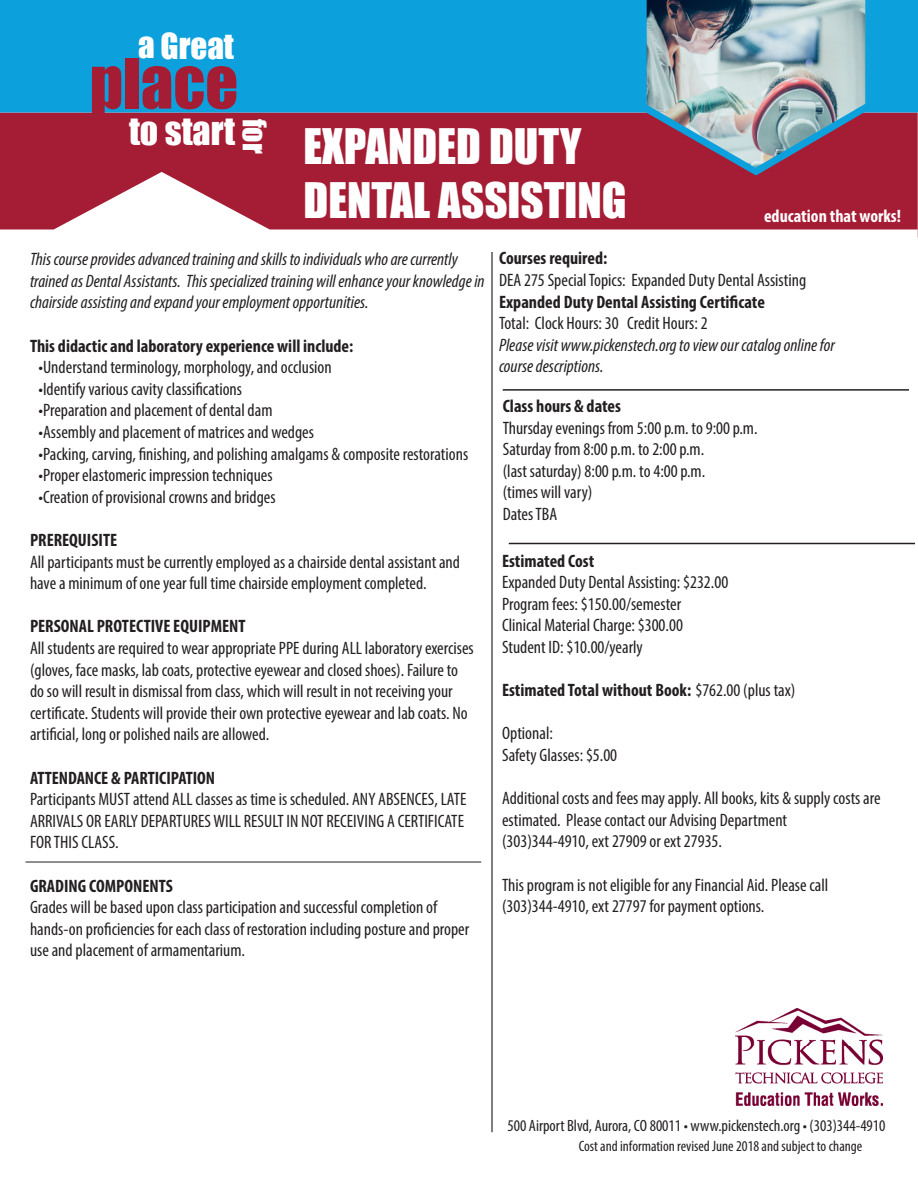
<style>
.page{position:relative;width:918px;height:1188px;background:#fff}
.page>*{position:absolute;margin:0;border:0;box-sizing:border-box;transform-origin:0 0}
.t1{font:64.5px "Impact";color:#a51d35}
.t2{font:45px "Impact";color:#fff}
.t3{font:36px "Impact";color:#fff}
.t4{font:33px "Impact";color:#fff}
.t5{font:30px "Impact";color:#fff}
.t6{font:condensed 18px/21.6px "Myriad Pro";color:#231f20}
.t7{font:italic condensed 18px/21.6px "Myriad Pro";color:#231f20}
.t8{font:700 condensed 18px "Myriad Pro";color:#231f20}
.t9{font:700 condensed 18px "Myriad Pro";color:#fff}
.t10{font:condensed 16.35px "Myriad Pro";color:#231f20}
.t11{font:condensed 15px "Myriad Pro";color:#231f20}
.s1{font-weight:400}
</style>
<div class="page">
<svg style="left:0;top:176px;width:918px;height:61px;fill:#a51d35"></svg>
<svg style="left:0;top:0;width:918px;height:176px;background:#44709e"></svg>
<img style="left:647px;top:0;width:218px;height:168px">
<hr style="left:26px;top:862px;width:455px;height:1px;background:#231f20">
<hr style="left:492px;top:252px;width:1px;height:880px;background:#000">
<hr style="left:503px;top:389px;width:406px;height:2px;background:#231f20">
<hr style="left:509px;top:543px;width:406px;height:1px;background:#231f20">
<img style="left:735px;top:1009px;width:147px;height:96px">
<p class="t4" style="left:138px;top:20px;width:97px">a Great</p>
<p class="t1" style="left:90px;top:33px;width:150px">place</p>
<p class="t3" style="left:129px;top:103px;width:108px">to start</p>
<p class="t5" style="left:278px;top:118px;width:36px;rotate:90deg">for</p>
<p class="t2" style="left:303px;top:112px;width:280px">EXPANDED DUTY</p>
<p class="t2" style="left:303px;top:166px;width:325px">DENTAL ASSISTING</p>
<p class="t9" style="left:764px;top:205px;width:138px">education that works!</p>
<p class="t7" style="left:30px;top:248px;width:456px">This course provides advanced training and skills to individuals who are currently trained as Dental Assistants. This specialized training will enhance your knowledge in chairside assisting and expand your employment opportunities.</p>
<p class="t8" style="left:30px;top:334px;width:325px">This didactic and laboratory experience will include:</p>
<p class="t6" style="left:38px;top:356px;width:295px">•Understand terminology, morphology, and occlusion</p>
<p class="t6" style="left:38px;top:378px;width:205px">•Identify various cavity classifications</p>
<p class="t6" style="left:38px;top:399px;width:236px">•Preparation and placement of dental dam</p>
<p class="t6" style="left:38px;top:421px;width:277px">•Assembly and placement of matrices and wedges</p>
<p class="t6" style="left:38px;top:443px;width:431px">•Packing, carving, finishing, and polishing amalgams &amp; composite restorations</p>
<p class="t6" style="left:38px;top:464px;width:236px">•Proper elastomeric impression techniques</p>
<p class="t6" style="left:38px;top:486px;width:239px">•Creation of provisional crowns and bridges</p>
<p class="t8" style="left:30px;top:529px;width:89px">PREREQUISITE</p>
<p class="t6" style="left:30px;top:551px;width:432px">All participants must be currently employed as a chairside dental assistant and have a minimum of one year full time chairside employment completed.</p>
<p class="t8" style="left:30px;top:615px;width:217px">PERSONAL PROTECTIVE EQUIPMENT</p>
<p class="t6" style="left:30px;top:637px;width:445px">All students are required to wear appropriate PPE during ALL laboratory exercises (gloves, face masks, lab coats, protective eyewear and closed shoes). Failure to do so will result in dismissal from class, which will result in not receiving your certificate. Students will provide their own protective eyewear and lab coats. No artificial, long or polished nails are allowed.</p>
<p class="t8" style="left:30px;top:766px;width:187px">ATTENDANCE &amp; PARTICIPATION</p>
<p class="t6" style="left:30px;top:788px;width:438px">Participants MUST attend ALL classes as time is scheduled. ANY ABSENCES, LATE<br>ARRIVALS OR EARLY DEPARTURES WILL RESULT IN NOT RECEIVING A CERTIFICATE<br>FOR THIS CLASS.</p>
<p class="t8" style="left:30px;top:874px;width:144px">GRADING COMPONENTS</p>
<p class="t6" style="left:30px;top:896px;width:409px">Grades will be based upon class participation and successful completion of</p>
<p class="t6" style="left:30px;top:918px;width:441px">hands-on proficiencies for each class of restoration including posture and proper use and placement of armamentarium.</p>
<p class="t8" style="left:499px;top:247px;width:110px">Courses required:</p>
<p class="t6" style="left:499px;top:269px;width:309px">DEA 275 Special Topics: Expanded Duty Dental Assisting</p>
<p class="t8" style="left:499px;top:290px;width:267px">Expanded Duty Dental Assisting Certificate</p>
<p class="t6" style="left:499px;top:312px;width:210px">Total: Clock Hours: 30 Credit Hours: 2</p>
<p class="t7" style="left:499px;top:334px;width:337px">Please visit www.pickenstech.org to view our catalog online for</p>
<p class="t7" style="left:499px;top:355px;width:106px">course descriptions.</p>
<p class="t8" style="left:503px;top:395px;width:120px">Class hours &amp; dates</p>
<p class="t6" style="left:503px;top:417px;width:256px">Thursday evenings from 5:00 p.m. to 9:00 p.m.</p>
<p class="t6" style="left:503px;top:438px;width:203px">Saturday from 8:00 p.m. to 2:00 p.m.</p>
<p class="t6" style="left:503px;top:460px;width:204px">(last saturday) 8:00 p.m. to 4:00 p.m.</p>
<p class="t6" style="left:503px;top:481px;width:91px">(times will vary)</p>
<p class="t6" style="left:503px;top:503px;width:56px">Dates TBA</p>
<p class="t8" style="left:502px;top:549px;width:94px">Estimated Cost</p>
<p class="t6" style="left:502px;top:571px;width:228px">Expanded Duty Dental Assisting: $232.00</p>
<p class="t6" style="left:502px;top:593px;width:181px">Program fees: $150.00/semester</p>
<p class="t6" style="left:502px;top:614px;width:182px">Clinical Material Charge: $300.00</p>
<p class="t6" style="left:502px;top:636px;width:142px">Student ID: $10.00/yearly</p>
<p class="t8" style="left:502px;top:679px;width:295px">Estimated Total without Book: <span class="s1">$762.00 (plus tax)</span></p>
<p class="t6" style="left:502px;top:722px;width:52px">Optional:</p>
<p class="t6" style="left:502px;top:744px;width:117px">Safety Glasses: $5.00</p>
<p class="t6" style="left:502px;top:787px;width:380px">Additional costs and fees may apply. All books, kits &amp; supply costs are estimated. Please contact our Advising Department</p>
<p class="t6" style="left:502px;top:830px;width:221px">(303)344-4910, ext 27909 or ext 27935.</p>
<p class="t6" style="left:502px;top:874px;width:328px">This program is not eligible for any Financial Aid. Please call</p>
<p class="t6" style="left:502px;top:895px;width:264px">(303)344-4910, ext 27797 for payment options.</p>
<p class="t10" style="left:507px;top:1116px;width:380px">500 Airport Blvd, Aurora, CO 80011 • www.pickenstech.org • (303)344-4910</p>
<p class="t11" style="left:579px;top:1137px;width:285px">Cost and information revised June 2018 and subject to change</p>
</div>
